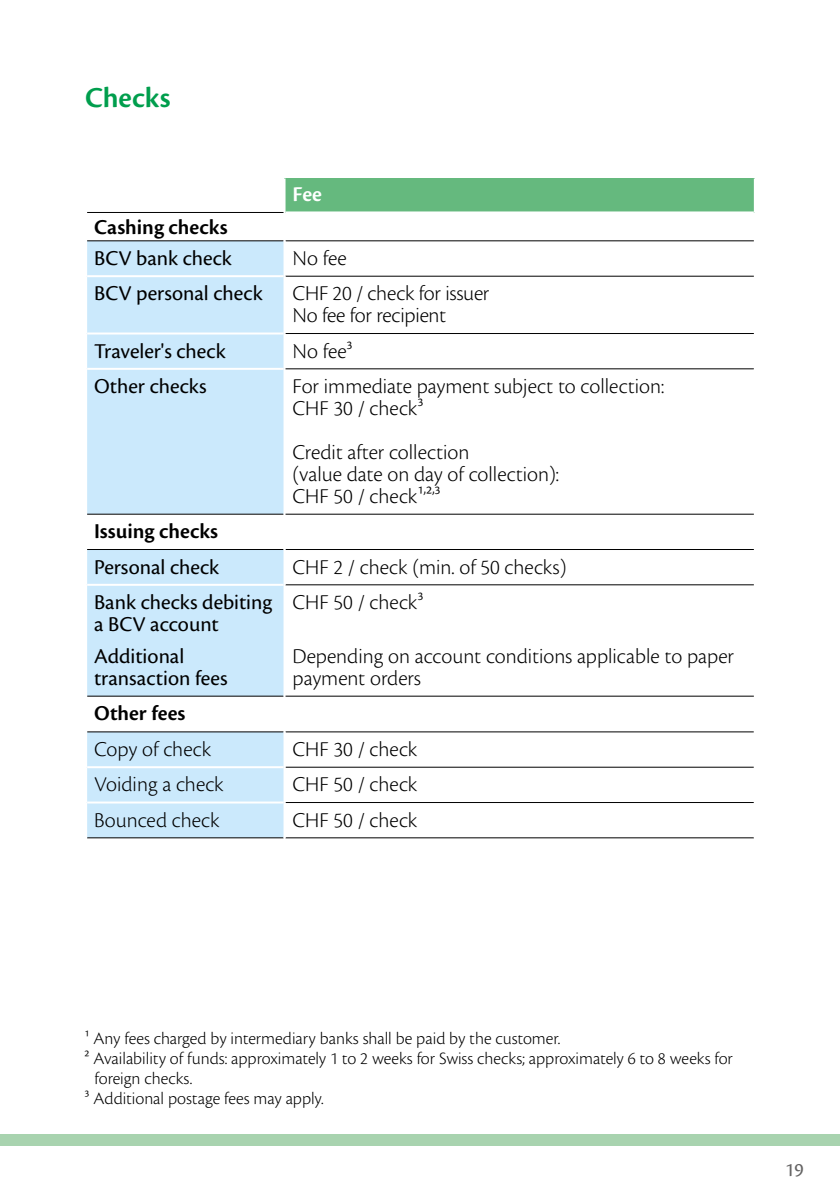
<style>
.page{position:relative;width:840px;height:1191px;background:#fff}
.page>*{position:absolute;margin:0;border:0;box-sizing:border-box;transform-origin:0 0}
.t1{font:600 30px "Cronos Pro";color:#009e4d}
.t2{font:300 22px/22px "Cronos Pro";color:#000}
.t3{font:22px/22px "Cronos Pro";color:#000}
.t4{font:600 22px "Cronos Pro";color:#000}
.t5{font:600 22px "Cronos Pro";color:#fff}
.t6{font:20px "Cronos Pro";color:#646363}
.t7{font:300 18px "Cronos Pro";letter-spacing:-.005em;color:#000}
.s1{color:#fff}
</style>
<div class="page">
<div style="left:0;top:1134px;width:839px;height:11px;background:#a8d3af"></div>
<svg style="left:285px;top:241px;width:468px;height:526px"></svg>
<div style="left:284px;top:178px;width:470px;height:34px;background:#65b97e"></div>
<svg style="left:87px;top:241px;width:197px;height:596px;background:#cde9fb"></svg>
<div style="left:86px;top:514px;width:668px;height:35px;background:#fff"></div>
<hr style="left:87px;top:275px;width:196px;height:2px;background:#fff">
<hr style="left:87px;top:332px;width:196px;height:2px;background:#fff">
<hr style="left:87px;top:766px;width:196px;height:2px;background:#fff">
<hr style="left:87px;top:801px;width:196px;height:2px;background:#fff">
<hr style="left:285px;top:767px;width:468px;height:1px;background:#000">
<hr style="left:285px;top:802px;width:468px;height:1px;background:#000">
<hr style="left:87px;top:731px;width:196px;height:1px;background:#000">
<hr style="left:285px;top:731px;width:468px;height:1px;background:#000">
<hr style="left:87px;top:837px;width:196px;height:1px;background:#000">
<hr style="left:285px;top:837px;width:468px;height:1px;background:#000">
<hr style="left:87px;top:368px;width:196px;height:2px;background:#fff">
<hr style="left:87px;top:584px;width:196px;height:2px;background:#fff">
<hr style="left:87px;top:696px;width:196px;height:1px;background:#000">
<hr style="left:283px;top:731px;width:2px;height:36px;background:#fff">
<hr style="left:283px;top:767px;width:2px;height:35px;background:#fff">
<hr style="left:283px;top:802px;width:2px;height:36px;background:#fff">
<hr style="left:87px;top:514px;width:196px;height:1px;background:#000">
<hr style="left:87px;top:549px;width:196px;height:1px;background:#000">
<hr style="left:87px;top:240px;width:196px;height:1px;background:#000">
<hr style="left:283px;top:178px;width:2px;height:35px;background:#fff">
<hr style="left:285px;top:211px;width:468px;height:2px;background:#fff">
<hr style="left:753px;top:178px;width:2px;height:34px;background:#fff">
<hr style="left:87px;top:212px;width:196px;height:1px;background:#000">
<hr style="left:283px;top:585px;width:2px;height:111px;background:#fff">
<hr style="left:285px;top:696px;width:468px;height:1px;background:#000">
<hr style="left:285px;top:549px;width:468px;height:1px;background:#000">
<hr style="left:285px;top:584px;width:468px;height:1px;background:#000">
<hr style="left:283px;top:549px;width:2px;height:36px;background:#fff">
<hr style="left:285px;top:240px;width:468px;height:1px;background:#000">
<hr style="left:283px;top:240px;width:2px;height:36px;background:#fff">
<hr style="left:285px;top:276px;width:468px;height:1px;background:#000">
<hr style="left:283px;top:276px;width:2px;height:57px;background:#fff">
<hr style="left:285px;top:333px;width:468px;height:1px;background:#000">
<hr style="left:283px;top:333px;width:2px;height:36px;background:#fff">
<hr style="left:283px;top:369px;width:2px;height:145px;background:#fff">
<hr style="left:285px;top:368px;width:468px;height:1px;background:#000">
<hr style="left:285px;top:514px;width:468px;height:1px;background:#000">
<h1 class="t1" style="left:85px;top:80px;width:87px">Checks</h1>
<p class="t5" style="left:292px;top:182px;width:31px">Fee</p>
<p class="t4" style="left:94px;top:214px;width:135px">Cashing checks</p>
<p class="t3" style="left:94px;top:247px;width:139px">BCV bank check</p>
<p class="t2" style="left:292px;top:247px;width:56px">No fee</p>
<p class="t3" style="left:94px;top:282px;width:170px">BCV personal check</p>
<p class="t2" style="left:292px;top:282px;width:198px">CHF 20 / check for issuer<br>No fee for recipient</p>
<p class="t3" style="left:94px;top:340px;width:133px">Traveler's check</p>
<p class="t2" style="left:292px;top:339px;width:62px">No fee³</p>
<p class="t3" style="left:94px;top:375px;width:114px">Other checks</p>
<p class="t2" style="left:292px;top:375px;width:373px">For immediate payment subject to collection:<br>CHF 30 / check³</p>
<p class="t2" style="left:292px;top:441px;width:268px">Credit after collection<br>(value date on day of collection):<br>CHF 50 / check¹,²,³</p>
<p class="t4" style="left:94px;top:519px;width:125px">Issuing checks</p>
<p class="t3" style="left:94px;top:556px;width:127px">Personal check</p>
<p class="t2" style="left:292px;top:555px;width:275px">CHF 2 / check (min. of 50 checks)</p>
<p class="t3" style="left:94px;top:591px;width:179px">Bank checks debiting a BCV account</p>
<p class="t3" style="left:94px;top:645px;width:135px">Additional transaction fees</p>
<p class="t2" style="left:292px;top:591px;width:132px">CHF 50 / check³</p>
<p class="t2" style="left:292px;top:645px;width:443px">Depending on account conditions applicable to paper payment orders</p>
<p class="t4" style="left:94px;top:700px;width:93px">Other fees</p>
<p class="t2" style="left:94px;top:738px;width:119px">Copy of check</p>
<p class="t2" style="left:292px;top:738px;width:126px">CHF 30 / check</p>
<p class="t2" style="left:94px;top:773px;width:131px">Voiding a check</p>
<p class="t2" style="left:292px;top:773px;width:126px">CHF 50 / check</p>
<p class="t2" style="left:94px;top:808px;width:127px">Bounced check</p>
<p class="t2" style="left:292px;top:808px;width:179px">CHF 50 / check <span class="s1">check</span></p>
<p class="t7" style="left:84px;top:1028px;width:477px">¹ Any fees charged by intermediary banks shall be paid by the customer.</p>
<p class="t7" style="left:84px;top:1048px;width:649px">² Availability of funds: approximately 1 to 2 weeks for Swiss checks; approximately 6 to 8 weeks for</p>
<p class="t7" style="left:94px;top:1068px;width:99px">foreign checks.</p>
<p class="t7" style="left:84px;top:1088px;width:240px">³ Additional postage fees may apply.</p>
<p class="t6" style="left:784px;top:1158px;width:20px">19</p>
</div>
